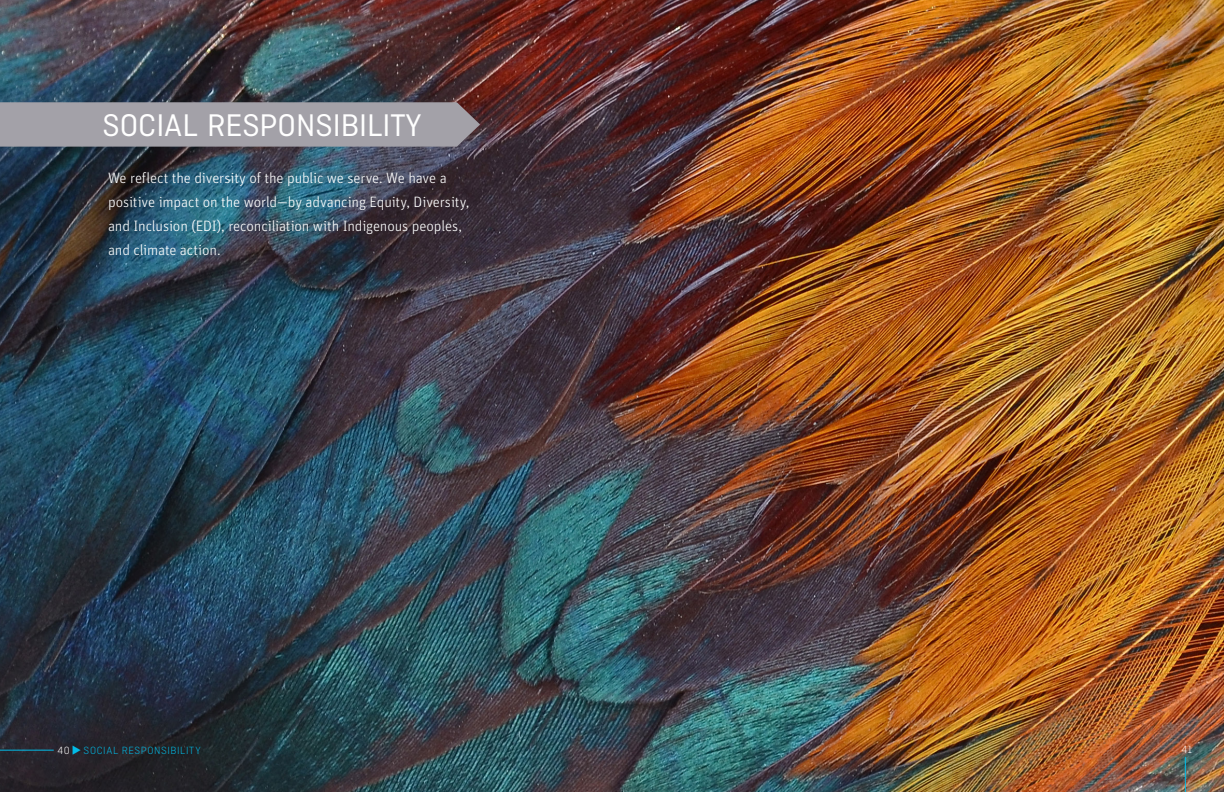
<style>
.page{position:relative;width:1224px;height:792px;background:#fff}
.page>*{position:absolute;margin:0;border:0;box-sizing:border-box;transform-origin:0 0}
.t1{font:33px "Ciutadella";color:#fff}
.Body_image_pages_15_pt{font:300 15px/24px "Unit OT";letter-spacing:-.01em;color:#fff}
.F_Heading_total{font:300 11px "Ciutadella";letter-spacing:.055em;color:#02bce8}
.F_Heading_total-2{font:300 11px "Ciutadella";color:#fff}
.s1{color:#fff}
</style>
<div class="page">
<img style="left:0;top:0;width:1224px;height:792px">
<div style="left:0;top:102px;width:480px;height:45px;background:#a3a1a8"></div>
<hr style="left:1185px;top:757px;width:1px;height:35px;background:#02bce8">
<hr style="left:0;top:750px;width:54px;height:1px;background:#02bce8">
<h2 class="t1" style="left:102px;top:107px;width:321px">SOCIAL RESPONSIBILITY</h2>
<p class="Body_image_pages_15_pt" style="left:108px;top:166px;width:363px">We reflect the diversity of the public we serve. We have a positive impact on the world—by advancing Equity, Diversity, and Inclusion (EDI), reconciliation with Indigenous peoples, and climate action.</p>
<p class="F_Heading_total" style="left:57px;top:744px;width:145px"><span class="s1">40</span> ◆ SOCIAL RESPONSIBILITY</p>
<p class="F_Heading_total-2" style="left:1182px;top:743px;width:12px">41</p>
</div>
